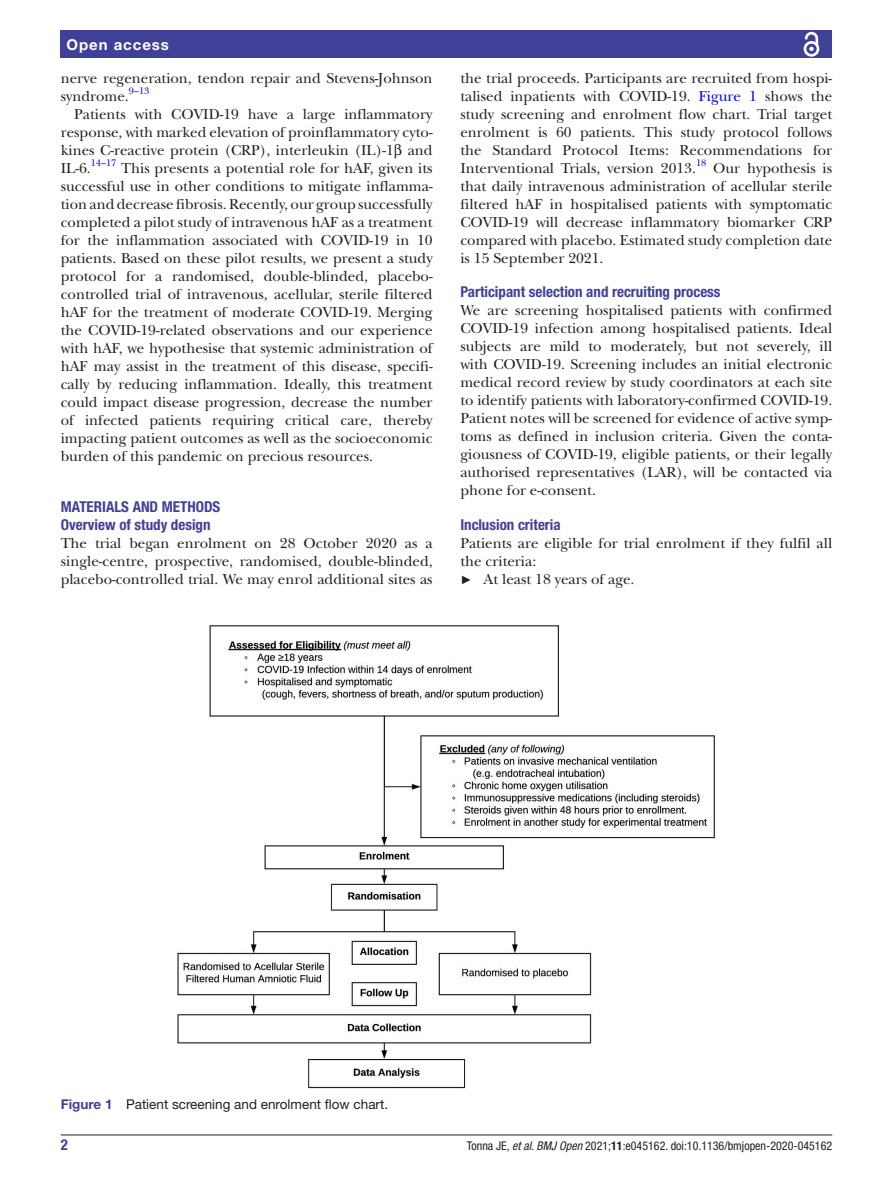
<style>
.page{position:relative;width:893px;height:1191px;background:#fff}
.page>*{position:absolute;margin:0;border:0;box-sizing:border-box;transform-origin:0 0}
.t1{font:15px/18px "New Baskerville";color:#231f20;text-align:justify}
.t2{font:700 condensed 15px/18px "Helvetica Neue LT Std";color:#414099}
.t3{font:700 15px "Helvetica Neue LT Std";letter-spacing:.065em;color:#fff}
.t4{font:13.5px "Helvetica Neue LT Std";color:#231f20}
.t5{font:condensed 12px "Helvetica Neue LT Std";color:#231f20}
.t6{font:9.9px "New Baskerville";color:#00f}
.s1{color:#00f}
.s2{font-family:"Arial";font-size:12px}
.s3{font-weight:700;color:#414099}
.s4{font-style:italic}
.s5{font-weight:700}
</style>
<div class="page">
<hr style="left:61px;top:1134px;width:771px;height:1px;background:#231f20">
<div style="left:61px;top:31px;width:771px;height:27px;background:#414099"></div>
<svg style="left:803px;top:31px;width:17px;height:26px"></svg>
<img style="left:177px;top:625px;width:538px;height:464px">
<p class="t3" style="left:66px;top:35px;width:104px">Open access</p>
<p class="t1" style="left:61px;top:69px;width:373px">nerve regeneration, tendon repair and Stevens-Johnson syndrome.</p>
<p class="t6" style="left:129px;top:85px;width:22px">9–13</p>
<p class="t1" style="left:61px;top:105px;width:373px;text-indent:14px">Patients with COVID-19 have a large inflammatory response, with marked elevation of proinflammatory cyto&shy;kines C-reactive protein (CRP), interleukin (IL)-1 and IL-6.</p>
<p class="t6" style="left:91px;top:157px;width:27px">14–17</p>
<p class="t1" style="left:61px;top:159px;width:373px;text-indent:60px">This presents a potential role for hAF, given its successful use in other conditions to mitigate inflamma&shy;tion and decrease fibrosis. Recently, our group successfully completed a pilot study of intravenous hAF as a treatment for the inflammation associated with COVID-19 in 10 patients. Based on these pilot results, we present a study protocol for a randomised, double-blinded, placebo&shy;controlled trial of intravenous, acellular, sterile filtered hAF for the treatment of moderate COVID-19. Merging the COVID-19-related observations and our experience with hAF, we hypothesise that systemic administration of hAF may assist in the treatment of this disease, specifi&shy;cally by reducing inflammation. Ideally, this treatment could impact disease progression, decrease the number of infected patients requiring critical care, thereby impacting patient outcomes as well as the socioeconomic burden of this pandemic on precious resources.</p>
<p class="t2" style="left:61px;top:497px;width:161px">MATERIALS AND METHODS<br>Overview of study design</p>
<p class="t1" style="left:61px;top:534px;width:373px">The trial began enrolment on 28 October 2020 as a single-centre, prospective, randomised, double-blinded, placebo-controlled trial. We may enrol additional sites as</p>
<p class="t1" style="left:460px;top:69px;width:373px">the trial proceeds. Participants are recruited from hospi&shy;talised inpatients with COVID-19. <span class="s1">Figure 1</span> shows the study screening and enrolment flow chart. Trial target enrolment is 60 patients. This study protocol follows the Standard Protocol Items: Recommendations for Interventional Trials, version 2013.</p>
<p class="t6" style="left:696px;top:157px;width:12px">18</p>
<p class="t1" style="left:460px;top:159px;width:373px;text-indent:253px">Our hypothesis is that daily intravenous administration of acellular sterile filtered hAF in hospitalised patients with symptomatic COVID-19 will decrease inflammatory biomarker CRP compared with placebo. Estimated study completion date is 15 September 2021.</p>
<p class="t2" style="left:460px;top:283px;width:262px">Participant selection and recruiting process</p>
<p class="t1" style="left:460px;top:302px;width:373px">We are screening hospitalised patients with confirmed COVID-19 infection among hospitalised patients. Ideal subjects are mild to moderately, but not severely, ill with COVID-19. Screening includes an initial electronic medical record review by study coordinators at each site to identify patients with laboratory-confirmed COVID-19.<br>Patient notes will be screened for evidence of active symp&shy;toms as defined in inclusion criteria. Given the conta&shy;giousness of COVID-19, eligible patients, or their legally authorised representatives (LAR), will be contacted via phone for e-consent.</p>
<p class="t2" style="left:460px;top:515px;width:102px">Inclusion criteria</p>
<p class="t1" style="left:460px;top:534px;width:373px;text-align:left">Patients are eligible for trial enrolment if they fulfil all the criteria:<br><span class="s2">►</span> At least 18 years of age.</p>
<p class="t4" style="left:61px;top:1096px;width:329px"><span class="s3">Figure 1</span> Patient screening and enrolment flow chart.</p>
<p class="t2" style="left:61px;top:1135px;width:9px">2</p>
<p class="t5" style="left:467px;top:1138px;width:367px">Tonna JE, <span class="s4">et al</span>. <span class="s4">BMJ Open</span> 2021;<span class="s5">11</span>:e045162. doi:10.1136/bmjopen-2020-045162</p>
</div>
